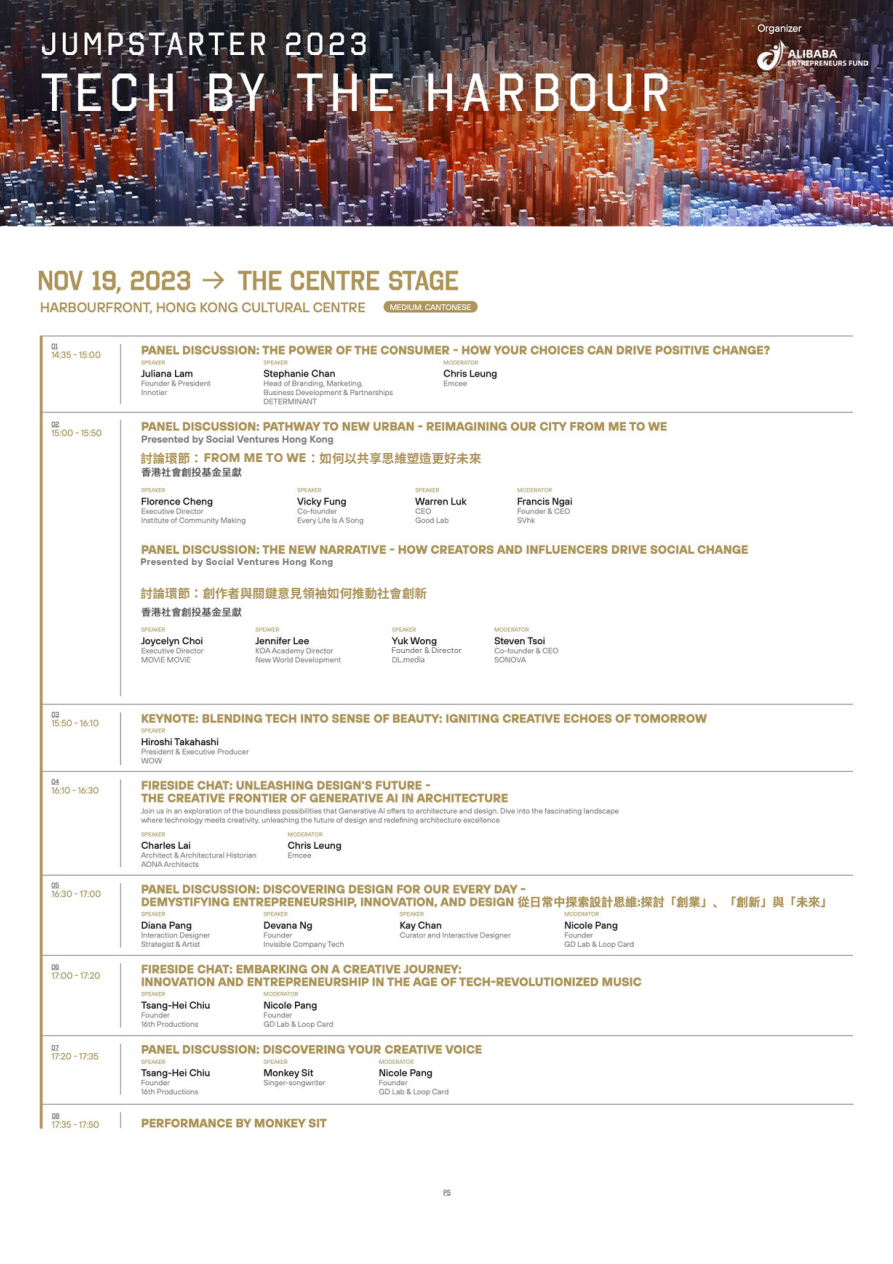
<style>
.page{position:relative;width:893px;height:1264px;background:#fff}
.page>*{position:absolute;margin:0;border:0;box-sizing:border-box;transform-origin:0 0}
.t1{font:700 12.45px "Noto Sans TC";color:#ad945c}
.t2{font:700 9.3px "TT Hoves Pro";letter-spacing:.02em;color:#808082}
.t3{font:500 8.1px "TT Hoves Pro";letter-spacing:-.005em;color:#808080}
.s1{font-family:"TT Hoves Pro"}
</style>
<div class="page">
<img style="left:0;top:0;width:892px;height:1196px">
<div style="left:140px;top:447px;width:352px;height:19px;background:#fff"></div>
<div style="left:669px;top:417px;width:223px;height:35px;background:#fff"></div>
<div style="left:140px;top:558px;width:268px;height:47px;background:#fff"></div>
<div style="left:389px;top:645px;width:88px;height:10px;background:#fff"></div>
<p class="t1" style="left:140px;top:449px;width:342px">討論環節：<span class="s1">FROM ME TO WE</span>：如何以共享思維塑造更好未來</p>
<p class="t2" style="left:140px;top:555px;width:194px">Presented by Social Ventures Hong Kong</p>
<p class="t1" style="left:140px;top:584px;width:288px">討論環節：創作者與關鍵意見領袖如何推動社會創新</p>
<p class="t3" style="left:391px;top:644px;width:72px">Founder &amp; Director</p>
</div>
